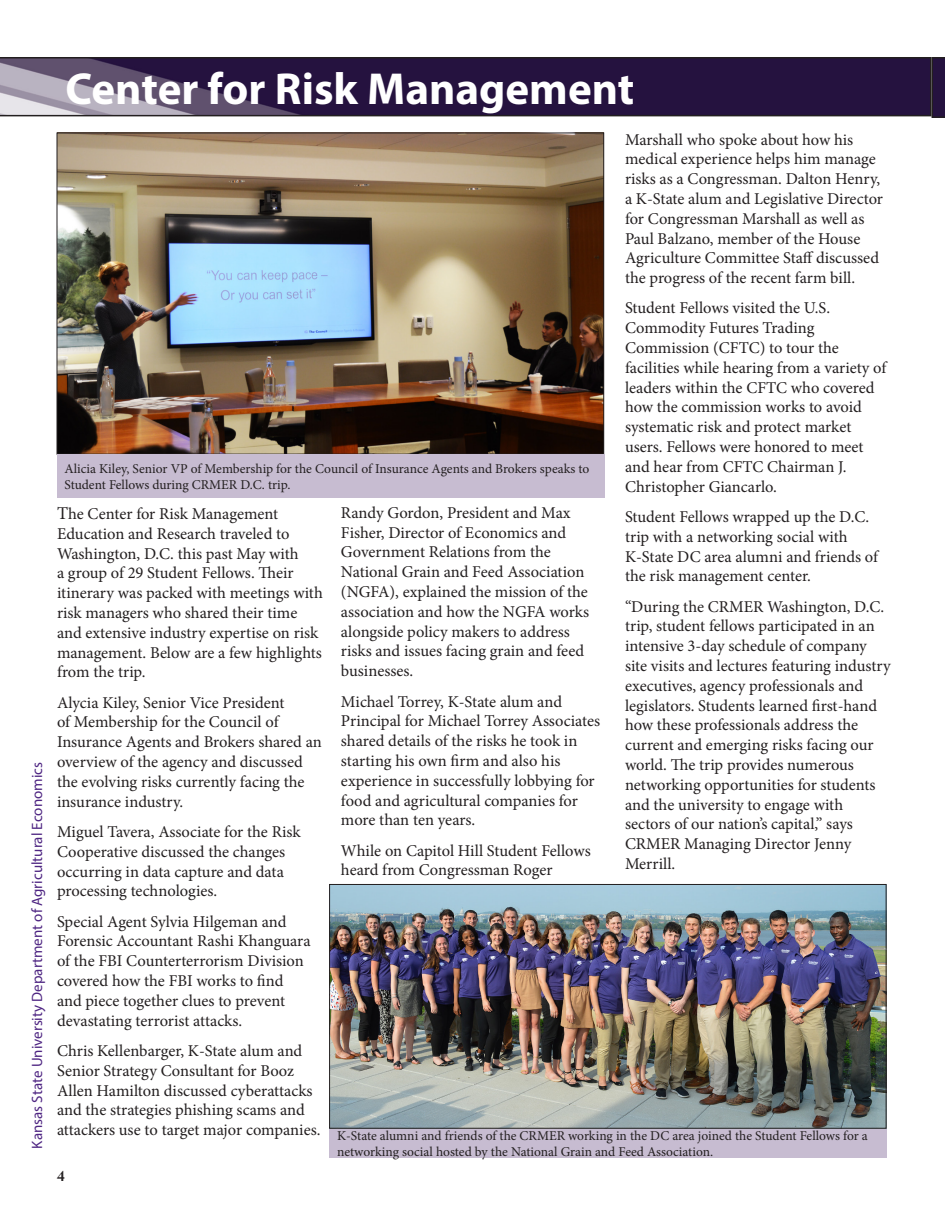
<style>
.page{position:relative;width:945px;height:1215px;background:#fff}
.page>*{position:absolute;margin:0;border:0;box-sizing:border-box;transform-origin:0 0}
.t1{font:700 45px "Myriad Pro";color:#fff}
.t2{font:16.5px/19.8px "Minion Pro";letter-spacing:-.005em;color:#231f20}
.t3{font:15px "Myriad Pro";color:#4e2582}
.t4{font:700 15px "Adobe Caslon Pro";color:#231f20}
.t5{font:13.5px/16.2px "Minion Pro";color:#231f20}
.s1{font-size:18px}
</style>
<div class="page">
<img style="left:59px;top:135px;width:543px;height:317px">
<div style="left:57px;top:454px;width:547px;height:44px;background:#c7bcd1"></div>
<svg style="left:0;top:57px;width:932px;height:59px;background:#39284e"></svg>
<svg style="left:932px;top:57px;width:13px;height:61px"></svg>
<div style="left:330px;top:1128px;width:557px;height:30px;background:#c7bcd1"></div>
<img style="left:331px;top:886px;width:553px;height:241px">
<div style="left:329px;top:884px;width:557px;height:245px;border:1px solid #231f20"></div>
<p class="t3" style="left:28px;top:1149px;width:388px;rotate:-90deg">Kansas State University Department of Agricultural Economics</p>
<p class="t1" style="left:66px;top:60px;width:570px">Center for Risk Management</p>
<p class="t2" style="left:625px;top:130px;width:260px">Marshall who spoke about how his medical experience helps him manage risks as a Congressman. Dalton Henry, a K-State alum and Legislative Director for Congressman Marshall as well as Paul Balzano, member of the House Agriculture Committee Staff discussed the progress of the recent farm bill.</p>
<p class="t2" style="left:625px;top:298px;width:263px">Student Fellows visited the U.S.<br>Commodity Futures Trading<br>Commission (CFTC) to tour the facilities while hearing from a variety of leaders within the CFTC who covered how the commission works to avoid systematic risk and protect market users. Fellows were honored to meet and hear from CFTC Chairman J.<br>Christopher Giancarlo.</p>
<p class="t2" style="left:625px;top:507px;width:255px">Student Fellows wrapped up the D.C. trip with a networking social with K-State DC area alumni and friends of the risk management center.</p>
<p class="t2" style="left:625px;top:597px;width:267px">“During the CRMER Washington, D.C. trip, student fellows participated in an intensive 3-day schedule of company site visits and lectures featuring industry executives, agency professionals and legislators. Students learned first-hand how these professionals address the current and emerging risks facing our world. The trip provides numerous networking opportunities for students and the university to engage with sectors of our nation’s capital,” says CRMER Managing Director Jenny Merrill.</p>
<p class="t5" style="left:64px;top:461px;width:527px">Alicia Kiley, Senior VP of Membership for the Council of Insurance Agents and Brokers speaks to<br>Student Fellows during CRMER D.C. trip.</p>
<p class="t2" style="left:341px;top:503px;width:250px">Randy Gordon, President and Max<br>Fisher, Director of Economics and<br>Government Relations from the<br>National Grain and Feed Association (NGFA), explained the mission of the association and how the NGFA works alongside policy makers to address risks and issues facing grain and feed businesses.</p>
<p class="t2" style="left:341px;top:691px;width:261px">Michael Torrey, K-State alum and Principal for Michael Torrey Associates shared details of the risks he took in starting his own firm and also his experience in successfully lobbying for food and agricultural companies for more than ten years.</p>
<p class="t2" style="left:341px;top:841px;width:251px">While on Capitol Hill Student Fellows heard from Congressman Roger</p>
<p class="t2" style="left:57px;top:504px;width:267px"><span class="s1">T</span>he Center for Risk Management Education and Research traveled to Washington, D.C. this past May with<br>a group of 29 Student Fellows. Their itinerary was packed with meetings with risk managers who shared their time and extensive industry expertise on risk management. Below are a few highlights from the trip.</p>
<p class="t2" style="left:57px;top:693px;width:266px">Alycia Kiley, Senior Vice President<br>of Membership for the Council of Insurance Agents and Brokers shared an overview of the agency and discussed the evolving risks currently facing the insurance industry.</p>
<p class="t2" style="left:57px;top:822px;width:245px">Miguel Tavera, Associate for the Risk Cooperative discussed the changes occurring in data capture and data processing technologies.</p>
<p class="t2" style="left:57px;top:912px;width:255px">Special Agent Sylvia Hilgeman and Forensic Accountant Rashi Khanguara of the FBI Counterterrorism Division covered how the FBI works to find and piece together clues to prevent devastating terrorist attacks.</p>
<p class="t2" style="left:57px;top:1041px;width:265px">Chris Kellenbarger, K-State alum and Senior Strategy Consultant for Booz Allen Hamilton discussed cyberattacks and the strategies phishing scams and attackers use to target major companies.</p>
<p class="t5" style="left:337px;top:1127px;width:532px">K-State alumni and friends of the CRMER working in the DC area joined the Student Fellows for a networking social hosted by the National Grain and Feed Association.</p>
<p class="t4" style="left:57px;top:1167px;width:9px">4</p>
</div>
